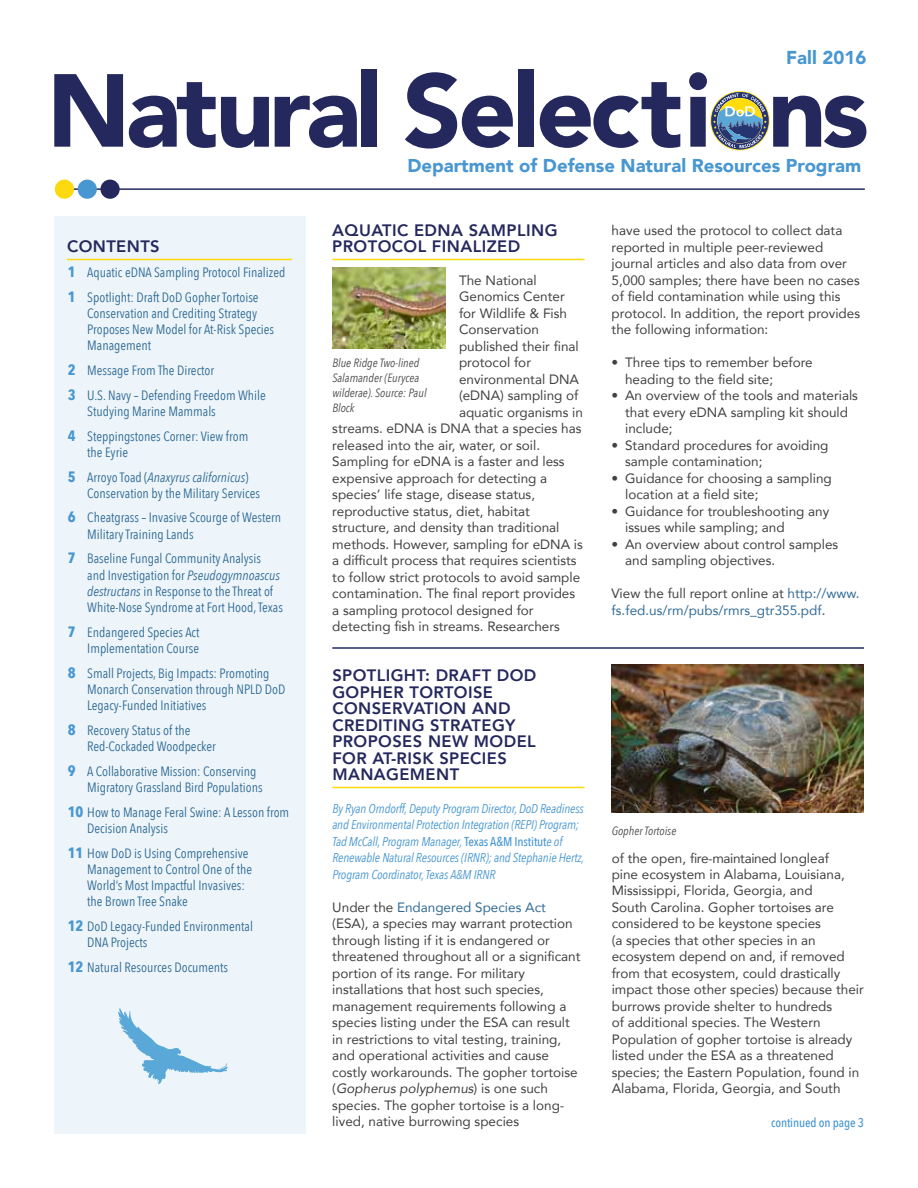
<style>
.page{position:relative;width:918px;height:1188px;background:#fff}
.page>*{position:absolute;margin:0;border:0;box-sizing:border-box;transform-origin:0 0}
.t1{font:900 102.45px "Avenir LT Std";letter-spacing:-.045em;color:#24285d}
.t2{font:900 18.6px "Avenir";color:#4897d1}
.t3{font:900 18.6px "Avenir LT Std";color:#4897d1}
.t4{font:800 16.5px/16.5px "Avenir";letter-spacing:.025em;color:#24285d}
.t5{font:13.5px/16.5px "Avenir";color:#414042}
.t6{font:13.5px/16.2px "Avenir Next Condensed";color:#316b95}
.t7{font:13.5px/16.5px "Avenir";color:#316b95}
.t8{font:italic 12.75px/16.5px "Avenir Next Condensed";letter-spacing:-.01em;color:#4897d1}
.t9{font:500 12.75px "Avenir Next Condensed";letter-spacing:-.01em;color:#4897d1}
.t10{font:italic 12px/15px "Avenir Next Condensed";color:#4d4d4f}
.s1{color:#fff}
.s2{font-weight:700;font-size:15px;color:#4897d1}
.s3{font-style:italic}
.s4{font-weight:500;font-style:normal}
.s5{color:#316b95}
.s6{color:#414042}
</style>
<div class="page">
<hr style="left:56px;top:188px;width:809px;height:2px;background:#24285d">
<div style="left:55px;top:180px;width:19px;height:19px;background:#fdd90f;border-radius:50%"></div>
<div style="left:78px;top:180px;width:19px;height:19px;background:#4897d1;border-radius:50%"></div>
<div style="left:100px;top:180px;width:20px;height:19px;background:#24285d;border-radius:50%"></div>
<svg style="left:710px;top:91px;width:60px;height:59px"></svg>
<div style="left:54px;top:216px;width:252px;height:918px;background:#edf5fa"></div>
<hr style="left:67px;top:259px;width:225px;height:1px;background:#fdd90f">
<hr style="left:332px;top:259px;width:253px;height:1px;background:#fdd90f">
<img style="left:332px;top:268px;width:114px;height:81px">
<hr style="left:332px;top:787px;width:253px;height:1px;background:#fdd90f">
<img style="left:612px;top:665px;width:252px;height:148px">
<hr style="left:332px;top:647px;width:532px;height:2px;background:#24285d">
<svg style="left:118px;top:1008px;width:110px;height:76px"></svg>
<h2 class="t3" style="left:786px;top:46px;width:82px">Fall 2016</h2>
<h1 class="t1" style="left:47px;top:49px;width:823px">Natural Selecti<span class="s1">o</span>ns</h1>
<h2 class="t2" style="left:407px;top:150px;width:455px">Department of Defense Natural Resources Program</h2>
<p class="t4" style="left:67px;top:238px;width:94px">CONTENTS</p>
<p class="t6" style="left:68px;top:259px;width:219px;line-height:24.8px"><span class="s2">1</span> Aquatic eDNA Sampling Protocol Finalized<br><span class="s2">1</span> Spotlight: Draft DoD Gopher Tortoise</p>
<p class="t6" style="left:87px;top:304px;width:188px">Conservation and Crediting Strategy<br>Proposes New Model for At-Risk Species<br>Management</p>
<p class="t6" style="left:68px;top:357px;width:200px;line-height:24.8px"><span class="s2">2</span> Message From The Director<br><span class="s2">3</span> U.S. Navy – Defending Freedom While</p>
<p class="t6" style="left:68px;top:398px;width:182px;line-height:24.8px;text-indent:19px">Studying Marine Mammals<br><span class="s2">4</span> Steppingstones Corner: View from</p>
<p class="t6" style="left:68px;top:439px;width:182px;line-height:24.8px;text-indent:19px">the Eyrie<br><span class="s2">5</span> Arroyo Toad (<span class="s3">Anaxyrus californicus</span>)</p>
<p class="t6" style="left:68px;top:480px;width:215px;line-height:24.8px;text-align:center">Conservation by the Military Services<br><span class="s2">6</span> Cheatgrass – Invasive Scourge of Western</p>
<p class="t6" style="left:68px;top:521px;width:195px;line-height:24.8px;text-indent:19px">Military Training Lands<br><span class="s2">7</span> Baseline Fungal Community Analysis</p>
<p class="t6" style="left:87px;top:566px;width:197px">and Investigation for <span class="s3">Pseudogymnoascus destructans</span> in Response to the Threat of<br>White-Nose Syndrome at Fort Hood, Texas</p>
<p class="t6" style="left:68px;top:623px;width:133px;text-align:right"><span class="s2">7</span> Endangered Species Act<br>Implementation Course</p>
<p class="t6" style="left:87px;top:664px;width:200px;text-indent:-19px"><span class="s2">8</span> Small Projects, Big Impacts: Promoting<br>Monarch Conservation through NPLD DoD<br>Legacy-Funded Initiatives</p>
<p class="t6" style="left:87px;top:721px;width:130px;text-indent:-19px"><span class="s2">8</span> Recovery Status of the<br>Red-Cockaded Woodpecker</p>
<p class="t6" style="left:87px;top:762px;width:177px;text-indent:-19px"><span class="s2">9</span> A Collaborative Mission: Conserving<br>Migratory Grassland Bird Populations</p>
<p class="t6" style="left:87px;top:803px;width:203px;text-indent:-20px"><span class="s2">10</span> How to Manage Feral Swine: A Lesson from<br>Decision Analysis</p>
<p class="t6" style="left:87px;top:844px;width:166px;text-indent:-20px"><span class="s2">11</span> How DoD is Using Comprehensive<br>Management to Control One of the<br>World’s Most Impactful Invasives: the Brown Tree Snake</p>
<p class="t6" style="left:87px;top:918px;width:167px;text-indent:-20px"><span class="s2">12</span> DoD Legacy-Funded Environmental<br>DNA Projects</p>
<p class="t6" style="left:68px;top:959px;width:162px"><span class="s2">12</span> Natural Resources Documents</p>
<p class="t4" style="left:332px;top:222px;width:227px">AQUATIC EDNA SAMPLING<br>PROTOCOL FINALIZED</p>
<p class="t5" style="left:459px;top:272px;width:79px">The National</p>
<p class="t5" style="left:459px;top:288px;width:107px">Genomics Center</p>
<p class="t5" style="left:459px;top:305px;width:110px">for Wildlife &amp; Fish</p>
<p class="t5" style="left:459px;top:321px;width:82px">Conservation</p>
<p class="t5" style="left:459px;top:338px;width:121px">published their final</p>
<p class="t5" style="left:459px;top:354px;width:74px">protocol for</p>
<p class="t5" style="left:459px;top:371px;width:122px">environmental DNA</p>
<p class="t5" style="left:459px;top:387px;width:121px">(eDNA) sampling of</p>
<p class="t5" style="left:459px;top:404px;width:126px">aquatic organisms in</p>
<p class="t5" style="left:332px;top:420px;width:251px">streams. eDNA is DNA that a species has</p>
<p class="t5" style="left:332px;top:437px;width:209px">released into the air, water, or soil.</p>
<p class="t5" style="left:332px;top:453px;width:234px">Sampling for eDNA is a faster and less</p>
<p class="t5" style="left:332px;top:470px;width:216px">expensive approach for detecting a</p>
<p class="t5" style="left:332px;top:486px;width:204px">species’ life stage, disease status,</p>
<p class="t5" style="left:332px;top:503px;width:199px">reproductive status, diet, habitat</p>
<p class="t5" style="left:332px;top:519px;width:229px">structure, and density than traditional</p>
<p class="t5" style="left:332px;top:536px;width:252px">methods. However, sampling for eDNA is</p>
<p class="t5" style="left:332px;top:552px;width:246px">a difficult process that requires scientists</p>
<p class="t5" style="left:332px;top:569px;width:249px">to follow strict protocols to avoid sample</p>
<p class="t5" style="left:332px;top:585px;width:244px">contamination. The final report provides</p>
<p class="t5" style="left:332px;top:602px;width:203px">a sampling protocol designed for</p>
<p class="t5" style="left:332px;top:618px;width:229px">detecting fish in streams. Researchers</p>
<p class="t10" style="left:332px;top:356px;width:96px">Blue Ridge Two-lined<br>Salamander (Eurycea wilderae). Source: Paul<br>Block</p>
<p class="t4" style="left:332px;top:667px;width:206px">SPOTLIGHT: DRAFT DOD<br>GOPHER TORTOISE<br>CONSERVATION AND<br>CREDITING STRATEGY<br>PROPOSES NEW MODEL<br>FOR AT-RISK SPECIES<br>MANAGEMENT</p>
<p class="t8" style="left:332px;top:800px;width:253px">By Ryan Orndorff, Deputy Program Director, DoD Readiness and Environmental Protection Integration (REPI) Program; Tad McCall, Program Manager, <span class="s4">Texas A&amp;M Institut</span>e of Renewable Natural Resources (IRNR); and Stephanie Hertz, Program Coordinator, Texas A&amp;M IRNR</p>
<p class="t5" style="left:332px;top:899px;width:250px">Under the <span class="s5">Endangered Species Act </span>(ESA), a species may warrant protection through listing if it is endangered or threatened throughout all or a significant portion of its range. For military installations that host such species, management requirements following a species listing under the ESA can result in restrictions to vital testing, training, and operational activities and cause costly workarounds. The gopher tortoise (<span class="s3">Gopherus polyphemus</span>) is one such species. The gopher tortoise is a long&shy;lived, native burrowing species</p>
<p class="t5" style="left:612px;top:222px;width:250px">have used the protocol to collect data reported in multiple peer-reviewed journal articles and also data from over 5,000 samples; there have been no cases of field contamination while using this protocol. In addition, the report provides the following information:</p>
<p class="t5" style="left:625px;top:354px;width:189px;text-indent:-14px">• Three tips to remember before heading to the field site;</p>
<p class="t5" style="left:625px;top:387px;width:234px;text-indent:-14px">• An overview of the tools and materials that every eDNA sampling kit should include;</p>
<p class="t5" style="left:625px;top:437px;width:205px;text-indent:-14px">• Standard procedures for avoiding sample contamination;</p>
<p class="t5" style="left:625px;top:470px;width:208px;text-indent:-14px">• Guidance for choosing a sampling location at a field site;</p>
<p class="t5" style="left:625px;top:503px;width:206px;text-indent:-14px">• Guidance for troubleshooting any issues while sampling; and</p>
<p class="t5" style="left:625px;top:536px;width:215px;text-indent:-14px">• An overview about control samples and sampling objectives.</p>
<p class="t7" style="left:612px;top:585px;width:249px"><span class="s6">View the full report online at</span> http://www. fs.fed.us/rm/pubs/rmrs_gtr355.pdf<span class="s6">.</span></p>
<p class="t10" style="left:612px;top:823px;width:66px">Gopher Tortoise</p>
<p class="t5" style="left:612px;top:849px;width:254px">of the open, fire-maintained longleaf<br>pine ecosystem in Alabama, Louisiana, Mississippi, Florida, Georgia, and<br>South Carolina. Gopher tortoises are considered to be keystone species<br>(a species that other species in an ecosystem depend on and, if removed from that ecosystem, could drastically impact those other species) because their burrows provide shelter to hundreds<br>of additional species. The Western Population of gopher tortoise is already listed under the ESA as a threatened species; the Eastern Population, found in Alabama, Florida, Georgia, and South</p>
<p class="t9" style="left:771px;top:1114px;width:94px">continued on page 3</p>
</div>
